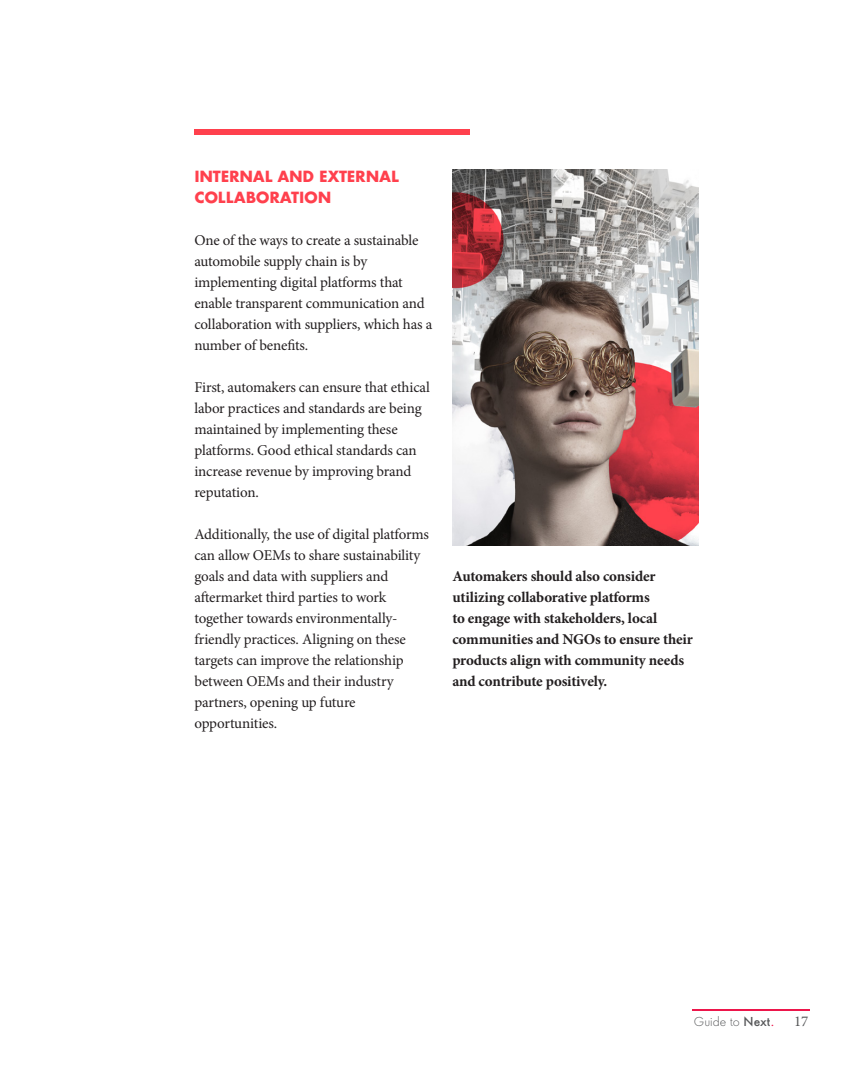
<style>
.page{position:relative;width:864px;height:1080px;background:#fff}
.page>*{position:absolute;margin:0;border:0;box-sizing:border-box;transform-origin:0 0}
.Body_Style{font:15px/21px "Minion Pro";letter-spacing:-.015em;color:#231f20}
.Body_Style-2{font:700 15px/21px "Minion Pro";letter-spacing:-.01em;color:#231f20}
.Body_Style-3{font:700 15px/21px "Futura Next";letter-spacing:-.015em;color:#ff404d}
.t1{font:15px "Minion Pro";color:#57585a}
.t2{font:300 12px "Futura Next";color:#57585a}
.s1{font-weight:500}
.s2{font-weight:400;font-size:13.5px;color:#ed164b}
</style>
<div class="page">
<hr style="left:693px;top:1009px;width:117px;height:2px;background:#ed164b">
<img style="left:452px;top:169px;width:247px;height:377px">
<div style="left:194px;top:130px;width:276px;height:5px;background:#ff404d"></div>
<p class="Body_Style-3" style="left:194px;top:166px;width:206px">INTERNAL AND EXTERNAL<br>COLLABORATION</p>
<p class="Body_Style" style="left:194px;top:230px;width:239px">One of the ways to create a sustainable automobile supply chain is by implementing digital platforms that enable transparent communication and collaboration with suppliers, which has a number of benefits.</p>
<p class="Body_Style" style="left:194px;top:377px;width:237px">First, automakers can ensure that ethical labor practices and standards are being maintained by implementing these platforms. Good ethical standards can increase revenue by improving brand reputation.</p>
<p class="Body_Style" style="left:194px;top:524px;width:236px">Additionally, the use of digital platforms can allow OEMs to share sustainability goals and data with suppliers and aftermarket third parties to work together towards environmentally&shy;friendly practices. Aligning on these targets can improve the relationship between OEMs and their industry partners, opening up future opportunities.</p>
<p class="Body_Style-2" style="left:452px;top:566px;width:242px">Automakers should also consider utilizing collaborative platforms<br>to engage with stakeholders, local communities and NGOs to ensure their products align with community needs and contribute positively.</p>
<p class="t2" style="left:694px;top:1014px;width:82px">Guide to <span class="s1">Next</span><span class="s2">.</span></p>
<p class="t1" style="left:794px;top:1011px;width:16px">17</p>
</div>
